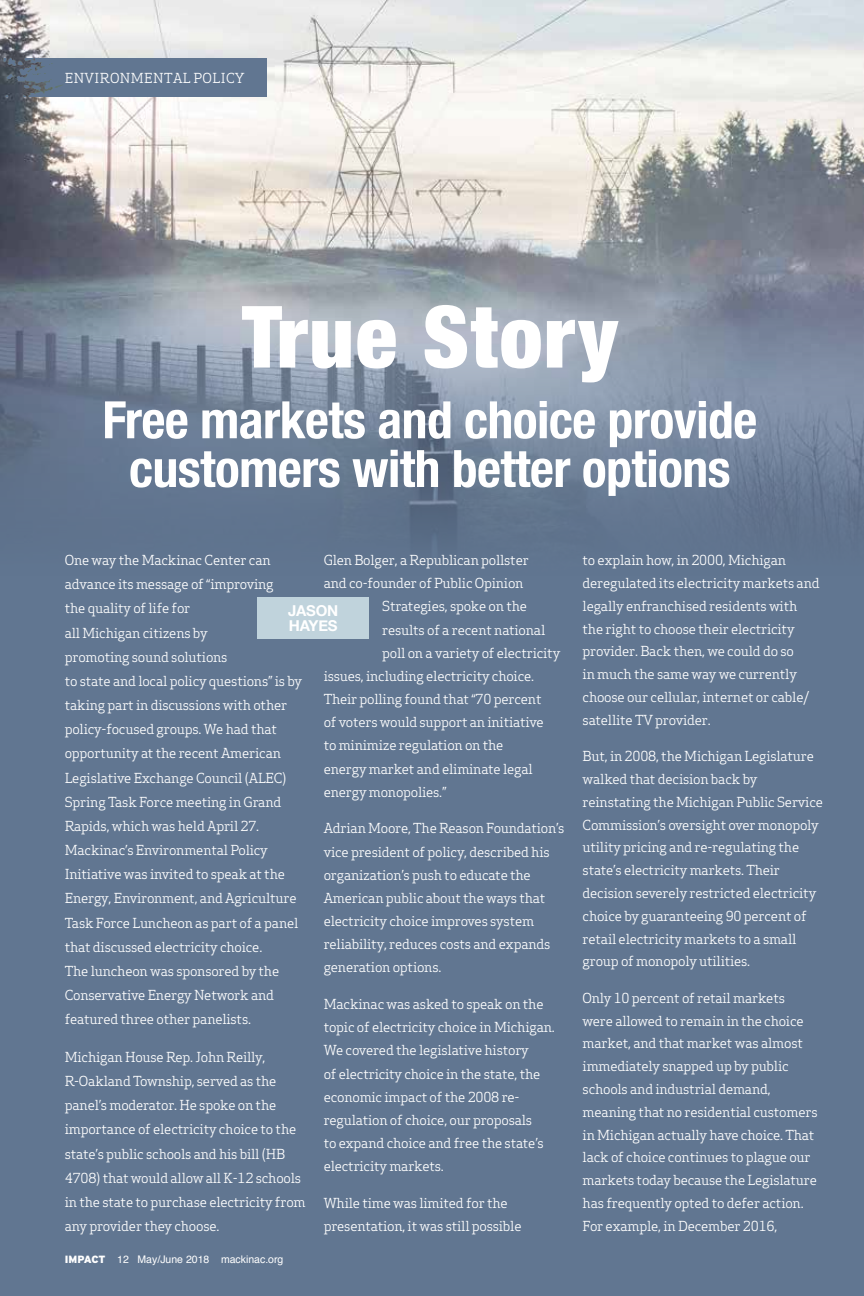
<style>
.page{position:relative;width:864px;height:1296px;background:#617691}
.page>*{position:absolute;margin:0;border:0;box-sizing:border-box;transform-origin:0 0}
.t1{font:900 condensed 86.1px "Helvetica Neue";letter-spacing:.02em;color:#fff}
.t2{font:700 condensed 51.6px/48.8px "Helvetica Neue";letter-spacing:-.01em;color:#fff;text-align:center}
.t3{font:700 15px/15px "Helvetica Neue";letter-spacing:-.015em;color:#fff}
.t4{font:13.5px/24.2px "Apex Serif";letter-spacing:-.015em;color:#fff}
.t5{font:13.5px "Apex Serif";letter-spacing:.035em;color:#fff}
.t6{font:10.5px "Helvetica";color:#fff}
.s1{font-family:"Interstate";font-weight:900}
</style>
<div class="page">
<img style="left:0;top:0;width:864px;height:544px">
<div style="left:0;top:58px;width:267px;height:39px;background:#617691"></div>
<div style="left:258px;top:597px;width:111px;height:41px;background:#c0d3dc"></div>
<p class="t5" style="left:65px;top:70px;width:181px">ENVIRONMENTAL POLICY</p>
<h1 class="t1" style="left:242px;top:266px;width:377px">True Story</h1>
<h2 class="t2" style="left:102px;top:392px;width:656px">Free markets and choice provide customers with better options</h2>
<p class="t4" style="left:65px;top:548px;width:239px">One way the Mackinac Center can advance its message of “improving<br>the quality of life for<br>all Michigan citizens by<br>promoting sound solutions<br>to state and local policy questions” is by taking part in discussions with other policy-focused groups. We had that opportunity at the recent American Legislative Exchange Council (ALEC)<br>Spring Task Force meeting in Grand Rapids, which was held April 27.<br>Mackinac’s Environmental Policy Initiative was invited to speak at the Energy, Environment, and Agriculture Task Force Luncheon as part of a panel that discussed electricity choice.<br>The luncheon was sponsored by the Conservative Energy Network and featured three other panelists.</p>
<p class="t4" style="left:65px;top:1045px;width:242px">Michigan House Rep. John Reilly, R-Oakland Township, served as the panel’s moderator. He spoke on the importance of electricity choice to the state’s public schools and his bill (HB 4708) that would allow all K-12 schools in the state to purchase electricity from any provider they choose.</p>
<p class="t4" style="left:324px;top:548px;width:207px">Glen Bolger, a Republican pollster</p>
<p class="t4" style="left:324px;top:571px;width:201px">and co-founder of Public Opinion</p>
<p class="t4" style="left:382px;top:594px;width:146px">Strategies, spoke on the</p>
<p class="t4" style="left:382px;top:617px;width:165px">results of a recent national</p>
<p class="t4" style="left:382px;top:641px;width:179px">poll on a variety of electricity</p>
<p class="t4" style="left:324px;top:664px;width:212px">issues, including electricity choice.</p>
<p class="t4" style="left:324px;top:687px;width:219px">Their polling found that “70 percent</p>
<p class="t4" style="left:324px;top:710px;width:222px">of voters would support an initiative</p>
<p class="t4" style="left:324px;top:733px;width:181px">to minimize regulation on the</p>
<p class="t4" style="left:324px;top:756px;width:211px">energy market and eliminate legal</p>
<p class="t4" style="left:324px;top:780px;width:124px">energy monopolies.”</p>
<p class="t4" style="left:324px;top:817px;width:242px;line-height:23.1px">Adrian Moore, The Reason Foundation’s vice president of policy, described his organization’s push to educate the American public about the ways that electricity choice improves system reliability, reduces costs and expands generation options.</p>
<p class="t4" style="left:324px;top:992px;width:233px;line-height:23.1px">Mackinac was asked to speak on the topic of electricity choice in Michigan.<br>We covered the legislative history<br>of electricity choice in the state, the economic impact of the 2008 re&shy;regulation of choice, our proposals<br>to expand choice and free the state’s electricity markets.</p>
<p class="t4" style="left:324px;top:1191px;width:199px;line-height:23.1px">While time was limited for the presentation, it was still possible</p>
<p class="t3" style="left:288px;top:604px;width:52px">JASON<br>HAYES</p>
<p class="t6" style="left:65px;top:1251px;width:220px"><span class="s1">IMPACT</span> 12 May/June 2018 mackinac.org</p>
<p class="t4" style="left:583px;top:549px;width:239px;line-height:22.8px">to explain how, in 2000, Michigan deregulated its electricity markets and legally enfranchised residents with the right to choose their electricity provider. Back then, we could do so<br>in much the same way we currently choose our cellular, internet or cable/ satellite TV provider.</p>
<p class="t4" style="left:583px;top:745px;width:242px;line-height:22.8px">But, in 2008, the Michigan Legislature walked that decision back by reinstating the Michigan Public Service Commission’s oversight over monopoly utility pricing and re-regulating the state’s electricity markets. Their decision severely restricted electricity choice by guaranteeing 90 percent of retail electricity markets to a small group of monopoly utilities.</p>
<p class="t4" style="left:583px;top:986px;width:237px;line-height:22.8px">Only 10 percent of retail markets were allowed to remain in the choice market, and that market was almost immediately snapped up by public schools and industrial demand, meaning that no residential customers in Michigan actually have choice. That lack of choice continues to plague our markets today because the Legislature has frequently opted to defer action.<br>For example, in December 2016,</p>
</div>
